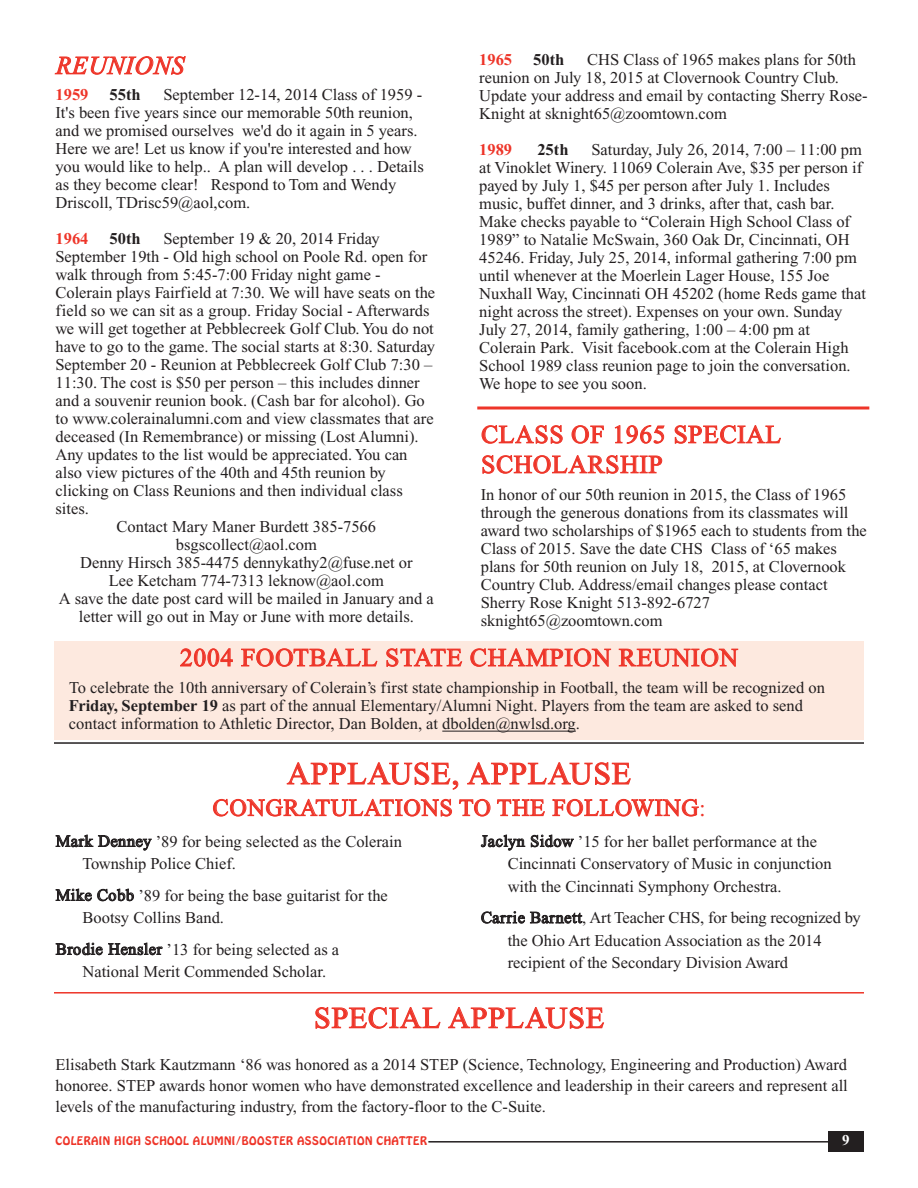
<style>
.page{position:relative;width:918px;height:1188px;background:#fff}
.page>*{position:absolute;margin:0;border:0;box-sizing:border-box;transform-origin:0 0}
.t1{font:31.5px "Times New Roman";letter-spacing:.025em;color:#ee3529}
.t2{font:30px "Times New Roman";letter-spacing:.03em;color:#ee3529}
.t3{font:25.5px/30px "Times New Roman";letter-spacing:.03em;color:#ee3529}
.t4{font:italic 25.5px "Times New Roman";letter-spacing:.03em;color:#ee3529}
.t5{font:24px "Times New Roman";letter-spacing:.03em;color:#ee3529}
.t6{font:16.5px/18px "Times New Roman";color:#231f20}
.t7{font:700 16.5px "Times New Roman";color:#ee3529}
.t8{font:700 16.5px "Times New Roman";color:#231f20}
.t9{font:700 15px "Times New Roman";color:#fff}
.t10{font:10.5px "Hobo";letter-spacing:.045em;color:#ee3529}
.s1{font-weight:700}
</style>
<div class="page">
<div style="left:54px;top:641px;width:810px;height:98px;background:#fde9df"></div>
<div style="left:828px;top:1131px;width:36px;height:20px;background:#231f20"></div>
<hr style="left:428px;top:1141px;width:402px;height:2px;background:#231f20">
<svg style="left:477px;top:406px;width:392px;height:4px;background:#f2675e"></svg>
<hr style="left:54px;top:992px;width:810px;height:2px;background:#ee3529">
<hr style="left:54px;top:742px;width:810px;height:2px;background:#231f20">
<hr style="left:442px;top:731px;width:134px;height:1px;background:#231f20">
<h3 class="t4" style="left:56px;top:56px;width:130px">REUNIONS</h3>
<p class="t7" style="left:56px;top:89px;width:34px">1959</p>
<p class="t8" style="left:110px;top:89px;width:33px">55th</p>
<p class="t6" style="left:56px;top:87px;width:370px;text-indent:108px">September 12-14, 2014 Class of 1959 - It's been five years since our memorable 50th reunion, and we promised ourselves we'd do it again in 5 years.<br>Here we are! Let us know if you're interested and how you would like to help.. A plan will develop . . . Details as they become clear! Respond to Tom and Wendy Driscoll, TDrisc59@aol,com.</p>
<p class="t7" style="left:56px;top:233px;width:34px">1964</p>
<p class="t8" style="left:110px;top:233px;width:33px">50th</p>
<p class="t6" style="left:164px;top:231px;width:218px">September 19 &amp; 20, 2014 Friday</p>
<p class="t6" style="left:56px;top:249px;width:373px">September 19th - Old high school on Poole Rd. open for</p>
<p class="t6" style="left:56px;top:267px;width:327px">walk through from 5:45-7:00 Friday night game -</p>
<p class="t6" style="left:56px;top:285px;width:381px">Colerain plays Fairfield at 7:30. We will have seats on the</p>
<p class="t6" style="left:56px;top:303px;width:375px">field so we can sit as a group. Friday Social - Afterwards</p>
<p class="t6" style="left:56px;top:321px;width:380px">we will get together at Pebblecreek Golf Club. You do not</p>
<p class="t6" style="left:56px;top:339px;width:381px">have to go to the game. The social starts at 8:30. Saturday</p>
<p class="t6" style="left:56px;top:357px;width:378px">September 20 - Reunion at Pebblecreek Golf Club 7:30 –</p>
<p class="t6" style="left:56px;top:375px;width:366px">11:30. The cost is $50 per person – this includes dinner</p>
<p class="t6" style="left:56px;top:393px;width:371px">and a souvenir reunion book. (Cash bar for alcohol). Go</p>
<p class="t6" style="left:56px;top:411px;width:380px">to www.colerainalumni.com and view classmates that are</p>
<p class="t6" style="left:55px;top:429px;width:365px">deceased (In Remembrance) or missing (Lost Alumni).</p>
<p class="t6" style="left:55px;top:447px;width:354px">Any updates to the list would be appreciated. You can</p>
<p class="t6" style="left:55px;top:465px;width:332px">also view pictures of the 40th and 45th reunion by</p>
<p class="t6" style="left:55px;top:483px;width:349px">clicking on Class Reunions and then individual class</p>
<p class="t6" style="left:55px;top:501px;width:35px">sites.</p>
<p class="t6" style="left:117px;top:519px;width:261px">Contact Mary Maner Burdett 385-7566</p>
<p class="t6" style="left:176px;top:537px;width:143px">bsgscollect@aol.com</p>
<p class="t6" style="left:80px;top:555px;width:334px">Denny Hirsch 385-4475 dennykathy2@fuse.net or</p>
<p class="t6" style="left:109px;top:573px;width:277px">Lee Ketcham 774-7313 leknow@aol.com</p>
<p class="t6" style="left:59px;top:591px;width:377px">A save the date post card will be mailed in January and a</p>
<p class="t6" style="left:79px;top:609px;width:337px">letter will go out in May or June with more details.</p>
<p class="t6" style="left:479px;top:52px;width:390px;text-indent:108px">CHS Class of 1965 makes plans for 50th reunion on July 18, 2015 at Clovernook Country Club.<br>Update your address and email by contacting Sherry Rose-Knight at sknight65@zoomtown.com</p>
<p class="t7" style="left:479px;top:145px;width:34px">1989</p>
<p class="t8" style="left:537px;top:145px;width:33px">25th</p>
<p class="t7" style="left:479px;top:55px;width:34px">1965</p>
<p class="t8" style="left:533px;top:55px;width:33px">50th</p>
<p class="t6" style="left:479px;top:142px;width:388px;text-indent:112px">Saturday, July 26, 2014, 7:00 – 11:00 pm at Vinoklet Winery. 11069 Colerain Ave, $35 per person if payed by July 1, $45 per person after July 1. Includes music, buffet dinner, and 3 drinks, after that, cash bar.<br>Make checks payable to “Colerain High School Class of 1989” to Natalie McSwain, 360 Oak Dr, Cincinnati, OH 45246. Friday, July 25, 2014, informal gathering 7:00 pm until whenever at the Moerlein Lager House, 155 Joe Nuxhall Way, Cincinnati OH 45202 (home Reds game that night across the street). Expenses on your own. Sunday July 27, 2014, family gathering, 1:00 – 4:00 pm at Colerain Park. Visit facebook.com at the Colerain High School 1989 class reunion page to join the conversation.<br>We hope to see you soon.</p>
<h3 class="t3" style="left:481px;top:422px;width:301px">CLASS OF 1965 SPECIAL<br>SCHOLARSHIP</h3>
<p class="t6" style="left:481px;top:487px;width:388px">In honor of our 50th reunion in 2015, the Class of 1965 through the generous donations from its classmates will award two scholarships of $1965 each to students from the Class of 2015. Save the date CHS Class of ‘65 makes plans for 50th reunion on July 18, 2015, at Clovernook Country Club. Address/email changes please contact Sherry Rose Knight 513-892-6727 sknight65@zoomtown.com</p>
<h3 class="t3" style="left:180px;top:645px;width:560px">2004 FOOTBALL STATE CHAMPION REUNION</h3>
<p class="t6" style="left:69px;top:681px;width:757px">To celebrate the 10th anniversary of Colerain’s first state championship in Football, the team will be recognized on<br><span class="s1">Friday, September 19</span> as part of the annual Elementary/Alumni Night. Players from the team are asked to send contact information to Athletic Director, Dan Bolden, at dbolden@nwlsd.org.</p>
<h1 class="t1" style="left:287px;top:762px;width:345px">APPLAUSE, APPLAUSE</h1>
<h3 class="t5" style="left:213px;top:799px;width:495px">CONGRATULATIONS TO THE FOLLOWING:</h3>
<p class="t6" style="left:83px;top:832px;width:321px;line-height:22.5px;text-indent:-27px">Mark Denney ’89 for being selected as the Colerain<br>Township Police Chief.</p>
<p class="t6" style="left:83px;top:886px;width:307px;line-height:22.5px;text-indent:-27px">Mike Cobb ’89 for being the base guitarist for the<br>Bootsy Collins Band.</p>
<p class="t6" style="left:82px;top:940px;width:258px;line-height:22.5px;text-indent:-27px">Brodie Hensler ’13 for being selected as a<br>National Merit Commended Scholar.</p>
<p class="t6" style="left:508px;top:832px;width:326px;line-height:22.5px;text-indent:-27px">Jaclyn Sidow ’15 for her ballet performance at the<br>Cincinnati Conservatory of Music in conjunction with the Cincinnati Symphony Orchestra.</p>
<p class="t6" style="left:508px;top:908px;width:354px;line-height:22.5px;text-indent:-27px">Carrie Barnett, Art Teacher CHS, for being recognized by the Ohio Art Education Association as the 2014 recipient of the Secondary Division Award</p>
<h2 class="t2" style="left:314px;top:1007px;width:292px">SPECIAL APPLAUSE</h2>
<p class="t6" style="left:55px;top:1056px;width:794px;line-height:21px;text-align:justify">Elisabeth Stark Kautzmann ‘86 was honored as a 2014 STEP (Science, Technology, Engineering and Production) Award honoree. STEP awards honor women who have demonstrated excellence and leadership in their careers and represent all levels of the manufacturing industry, from the factory-floor to the C-Suite.</p>
<p class="t10" style="left:56px;top:1135px;width:373px">COLERAIN HIGH SCHOOL ALUMNI/BOOSTER ASSOCIATION CHATTER</p>
<p class="t9" style="left:842px;top:1135px;width:9px">9</p>
</div>
